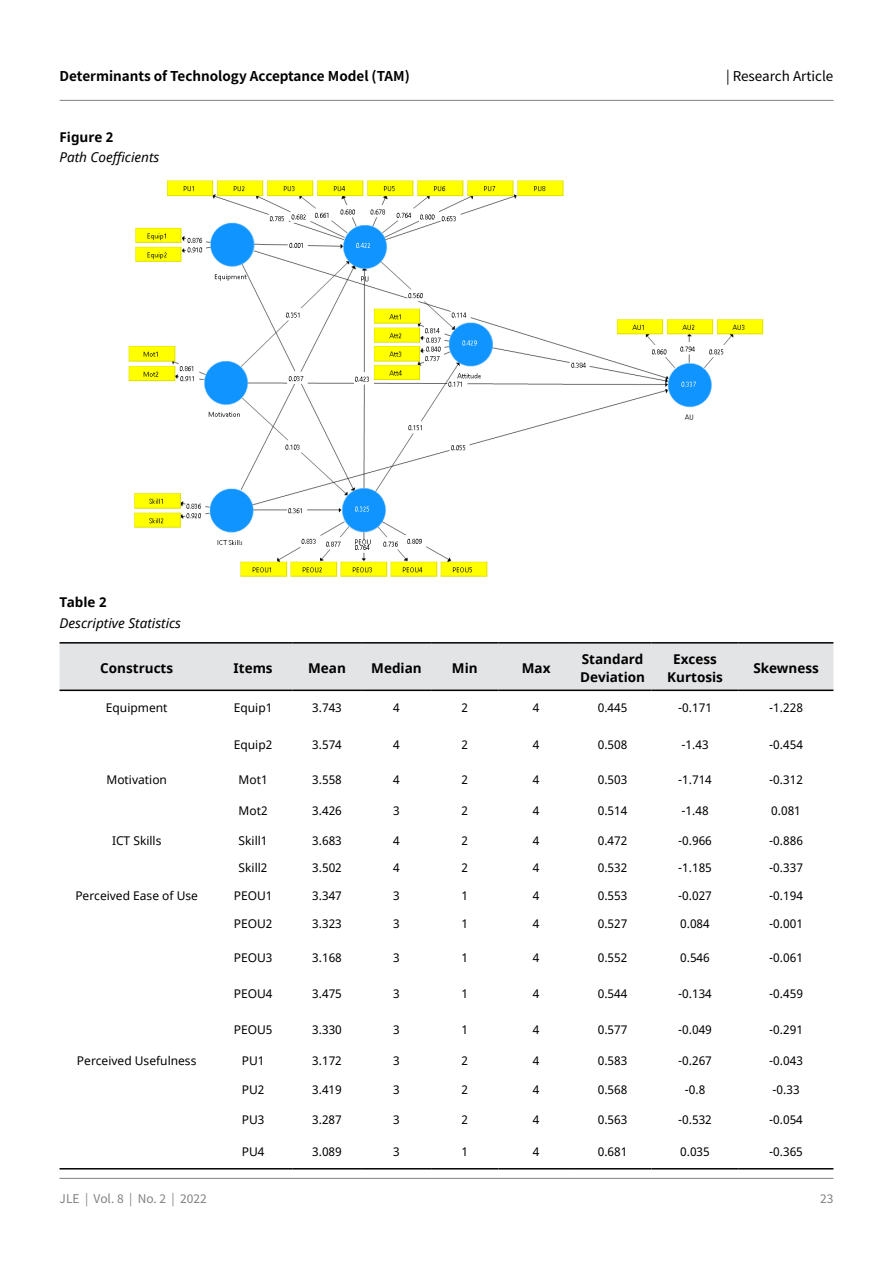
<style>
.page{position:relative;width:893px;height:1263px;background:#fff}
.page>*{position:absolute;margin:0;border:0;box-sizing:border-box;transform-origin:0 0}
.t1{font:700 13.5px/18px "Noto Sans";color:#000}
.t2{font:700 13.5px "Noto Sans JP";color:#000}
.t3{font:italic 13.5px "Noto Sans";color:#000}
.t4{font:13.5px "Noto Sans JP";color:#000}
.t5{font:12px "Noto Sans";color:#000}
.t6{font:12px "Noto Sans JP";color:#818084}
</style>
<div class="page">
<hr style="left:60px;top:100px;width:774px;height:1px;background:#818084">
<hr style="left:60px;top:1178px;width:773px;height:1px;background:#818084">
<img style="left:128px;top:180px;width:636px;height:397px">
<div style="left:60px;top:643px;width:773px;height:46px;background:#e3e4e6"></div>
<hr style="left:60px;top:642px;width:154px;height:1px;background:#000">
<hr style="left:214px;top:642px;width:78px;height:1px;background:#000">
<hr style="left:292px;top:642px;width:70px;height:1px;background:#000">
<hr style="left:362px;top:642px;width:69px;height:1px;background:#000">
<hr style="left:431px;top:642px;width:68px;height:1px;background:#000">
<hr style="left:499px;top:642px;width:75px;height:1px;background:#000">
<hr style="left:574px;top:642px;width:77px;height:1px;background:#000">
<hr style="left:651px;top:642px;width:88px;height:1px;background:#000">
<hr style="left:739px;top:642px;width:94px;height:1px;background:#000">
<hr style="left:60px;top:689px;width:154px;height:2px;background:#000">
<hr style="left:214px;top:689px;width:78px;height:2px;background:#000">
<hr style="left:292px;top:689px;width:70px;height:2px;background:#000">
<hr style="left:362px;top:689px;width:69px;height:2px;background:#000">
<hr style="left:431px;top:689px;width:68px;height:2px;background:#000">
<hr style="left:499px;top:689px;width:75px;height:2px;background:#000">
<hr style="left:574px;top:689px;width:77px;height:2px;background:#000">
<hr style="left:651px;top:689px;width:88px;height:2px;background:#000">
<hr style="left:739px;top:689px;width:94px;height:2px;background:#000">
<hr style="left:60px;top:1168px;width:154px;height:1px;background:#000">
<hr style="left:214px;top:1168px;width:78px;height:1px;background:#000">
<hr style="left:292px;top:1168px;width:70px;height:1px;background:#000">
<hr style="left:362px;top:1168px;width:69px;height:1px;background:#000">
<hr style="left:431px;top:1168px;width:68px;height:1px;background:#000">
<hr style="left:499px;top:1168px;width:75px;height:1px;background:#000">
<hr style="left:574px;top:1168px;width:77px;height:1px;background:#000">
<hr style="left:651px;top:1168px;width:88px;height:1px;background:#000">
<hr style="left:739px;top:1168px;width:94px;height:1px;background:#000">
<p class="t2" style="left:60px;top:68px;width:352px">Determinants of Technology Acceptance Model (TAM)</p>
<p class="t1" style="left:60px;top:128px;width:55px">Figure 2</p>
<p class="t3" style="left:60px;top:148px;width:101px">Path Coefficients</p>
<p class="t4" style="left:726px;top:68px;width:109px">| Research Article</p>
<p class="t1" style="left:60px;top:593px;width:49px">Table 2</p>
<p class="t3" style="left:60px;top:613px;width:123px">Descriptive Statistics</p>
<p class="t1" style="left:100px;top:659px;width:74px">Constructs</p>
<p class="t1" style="left:234px;top:659px;width:41px">Items</p>
<p class="t1" style="left:308px;top:659px;width:39px">Mean</p>
<p class="t1" style="left:371px;top:659px;width:52px">Median</p>
<p class="t1" style="left:452px;top:659px;width:27px">Min</p>
<p class="t1" style="left:522px;top:659px;width:30px">Max</p>
<p class="t1" style="left:580px;top:650px;width:66px">Standard<br>Deviation</p>
<p class="t1" style="left:667px;top:650px;width:57px;text-align:center">Excess<br>Kurtosis</p>
<p class="t1" style="left:753px;top:659px;width:67px">Skewness</p>
<p class="t5" style="left:106px;top:699px;width:63px">Equipment</p>
<p class="t5" style="left:234px;top:699px;width:40px">Equip1</p>
<p class="t5" style="left:312px;top:699px;width:31px">3.743</p>
<p class="t5" style="left:393px;top:699px;width:8px">4</p>
<p class="t5" style="left:462px;top:699px;width:8px">2</p>
<p class="t5" style="left:533px;top:699px;width:8px">4</p>
<p class="t5" style="left:598px;top:699px;width:31px">0.445</p>
<p class="t5" style="left:678px;top:699px;width:35px">-0.171</p>
<p class="t5" style="left:769px;top:699px;width:35px">-1.228</p>
<p class="t5" style="left:234px;top:737px;width:40px">Equip2</p>
<p class="t5" style="left:312px;top:737px;width:31px">3.574</p>
<p class="t5" style="left:393px;top:737px;width:8px">4</p>
<p class="t5" style="left:462px;top:737px;width:8px">2</p>
<p class="t5" style="left:533px;top:737px;width:8px">4</p>
<p class="t5" style="left:598px;top:737px;width:31px">0.508</p>
<p class="t5" style="left:681px;top:737px;width:29px">-1.43</p>
<p class="t5" style="left:769px;top:737px;width:35px">-0.454</p>
<p class="t5" style="left:106px;top:772px;width:62px">Motivation</p>
<p class="t5" style="left:239px;top:772px;width:31px">Mot1</p>
<p class="t5" style="left:312px;top:772px;width:31px">3.558</p>
<p class="t5" style="left:393px;top:772px;width:8px">4</p>
<p class="t5" style="left:462px;top:772px;width:8px">2</p>
<p class="t5" style="left:533px;top:772px;width:8px">4</p>
<p class="t5" style="left:598px;top:772px;width:31px">0.503</p>
<p class="t5" style="left:678px;top:772px;width:35px">-1.714</p>
<p class="t5" style="left:769px;top:772px;width:35px">-0.312</p>
<p class="t5" style="left:239px;top:802px;width:31px">Mot2</p>
<p class="t5" style="left:312px;top:802px;width:31px">3.426</p>
<p class="t5" style="left:393px;top:802px;width:8px">3</p>
<p class="t5" style="left:461px;top:802px;width:8px">2</p>
<p class="t5" style="left:533px;top:802px;width:8px">4</p>
<p class="t5" style="left:598px;top:802px;width:31px">0.514</p>
<p class="t5" style="left:681px;top:802px;width:29px">-1.48</p>
<p class="t5" style="left:771px;top:802px;width:31px">0.081</p>
<p class="t5" style="left:112px;top:832px;width:51px">ICT Skills</p>
<p class="t5" style="left:239px;top:832px;width:30px">Skill1</p>
<p class="t5" style="left:312px;top:832px;width:31px">3.683</p>
<p class="t5" style="left:393px;top:832px;width:8px">4</p>
<p class="t5" style="left:461px;top:832px;width:8px">2</p>
<p class="t5" style="left:533px;top:832px;width:8px">4</p>
<p class="t5" style="left:598px;top:832px;width:31px">0.472</p>
<p class="t5" style="left:678px;top:832px;width:35px">-0.966</p>
<p class="t5" style="left:769px;top:832px;width:35px">-0.886</p>
<p class="t5" style="left:239px;top:860px;width:30px">Skill2</p>
<p class="t5" style="left:312px;top:860px;width:31px">3.502</p>
<p class="t5" style="left:393px;top:860px;width:8px">4</p>
<p class="t5" style="left:461px;top:860px;width:8px">2</p>
<p class="t5" style="left:533px;top:860px;width:8px">4</p>
<p class="t5" style="left:598px;top:860px;width:31px">0.532</p>
<p class="t5" style="left:678px;top:860px;width:35px">-1.185</p>
<p class="t5" style="left:769px;top:860px;width:35px">-0.337</p>
<p class="t5" style="left:75px;top:887px;width:124px">Perceived Ease of Use</p>
<p class="t5" style="left:234px;top:887px;width:40px">PEOU1</p>
<p class="t5" style="left:312px;top:887px;width:31px">3.347</p>
<p class="t5" style="left:393px;top:887px;width:8px">3</p>
<p class="t5" style="left:461px;top:887px;width:8px">1</p>
<p class="t5" style="left:533px;top:887px;width:8px">4</p>
<p class="t5" style="left:598px;top:887px;width:31px">0.553</p>
<p class="t5" style="left:678px;top:887px;width:35px">-0.027</p>
<p class="t5" style="left:769px;top:887px;width:35px">-0.194</p>
<p class="t5" style="left:234px;top:916px;width:40px">PEOU2</p>
<p class="t5" style="left:312px;top:916px;width:31px">3.323</p>
<p class="t5" style="left:393px;top:916px;width:8px">3</p>
<p class="t5" style="left:461px;top:916px;width:8px">1</p>
<p class="t5" style="left:533px;top:916px;width:8px">4</p>
<p class="t5" style="left:598px;top:916px;width:31px">0.527</p>
<p class="t5" style="left:680px;top:916px;width:31px">0.084</p>
<p class="t5" style="left:769px;top:916px;width:35px">-0.001</p>
<p class="t5" style="left:234px;top:949px;width:40px">PEOU3</p>
<p class="t5" style="left:312px;top:949px;width:31px">3.168</p>
<p class="t5" style="left:393px;top:949px;width:8px">3</p>
<p class="t5" style="left:461px;top:949px;width:8px">1</p>
<p class="t5" style="left:533px;top:949px;width:8px">4</p>
<p class="t5" style="left:598px;top:949px;width:31px">0.552</p>
<p class="t5" style="left:680px;top:949px;width:31px">0.546</p>
<p class="t5" style="left:769px;top:949px;width:35px">-0.061</p>
<p class="t5" style="left:234px;top:985px;width:40px">PEOU4</p>
<p class="t5" style="left:312px;top:985px;width:31px">3.475</p>
<p class="t5" style="left:393px;top:985px;width:8px">3</p>
<p class="t5" style="left:461px;top:985px;width:8px">1</p>
<p class="t5" style="left:533px;top:985px;width:8px">4</p>
<p class="t5" style="left:598px;top:985px;width:31px">0.544</p>
<p class="t5" style="left:678px;top:985px;width:35px">-0.134</p>
<p class="t5" style="left:769px;top:985px;width:35px">-0.459</p>
<p class="t5" style="left:234px;top:1021px;width:40px">PEOU5</p>
<p class="t5" style="left:312px;top:1021px;width:31px">3.330</p>
<p class="t5" style="left:393px;top:1021px;width:8px">3</p>
<p class="t5" style="left:461px;top:1021px;width:8px">1</p>
<p class="t5" style="left:533px;top:1021px;width:8px">4</p>
<p class="t5" style="left:598px;top:1021px;width:31px">0.577</p>
<p class="t5" style="left:678px;top:1021px;width:35px">-0.049</p>
<p class="t5" style="left:769px;top:1021px;width:35px">-0.291</p>
<p class="t5" style="left:77px;top:1052px;width:121px">Perceived Usefulness</p>
<p class="t5" style="left:242px;top:1052px;width:24px">PU1</p>
<p class="t5" style="left:312px;top:1052px;width:31px">3.172</p>
<p class="t5" style="left:393px;top:1052px;width:8px">3</p>
<p class="t5" style="left:461px;top:1052px;width:8px">2</p>
<p class="t5" style="left:533px;top:1052px;width:8px">4</p>
<p class="t5" style="left:598px;top:1052px;width:31px">0.583</p>
<p class="t5" style="left:678px;top:1052px;width:35px">-0.267</p>
<p class="t5" style="left:769px;top:1052px;width:35px">-0.043</p>
<p class="t5" style="left:242px;top:1081px;width:24px">PU2</p>
<p class="t5" style="left:312px;top:1081px;width:31px">3.419</p>
<p class="t5" style="left:393px;top:1081px;width:8px">3</p>
<p class="t5" style="left:461px;top:1081px;width:8px">2</p>
<p class="t5" style="left:533px;top:1081px;width:8px">4</p>
<p class="t5" style="left:598px;top:1081px;width:31px">0.568</p>
<p class="t5" style="left:685px;top:1081px;width:22px">-0.8</p>
<p class="t5" style="left:772px;top:1081px;width:29px">-0.33</p>
<p class="t5" style="left:242px;top:1111px;width:24px">PU3</p>
<p class="t5" style="left:312px;top:1111px;width:31px">3.287</p>
<p class="t5" style="left:393px;top:1111px;width:8px">3</p>
<p class="t5" style="left:461px;top:1111px;width:8px">2</p>
<p class="t5" style="left:533px;top:1111px;width:8px">4</p>
<p class="t5" style="left:598px;top:1111px;width:31px">0.563</p>
<p class="t5" style="left:678px;top:1111px;width:35px">-0.532</p>
<p class="t5" style="left:769px;top:1111px;width:35px">-0.054</p>
<p class="t5" style="left:242px;top:1144px;width:24px">PU4</p>
<p class="t5" style="left:312px;top:1144px;width:31px">3.089</p>
<p class="t5" style="left:393px;top:1144px;width:8px">3</p>
<p class="t5" style="left:461px;top:1144px;width:8px">1</p>
<p class="t5" style="left:533px;top:1144px;width:8px">4</p>
<p class="t5" style="left:598px;top:1144px;width:31px">0.681</p>
<p class="t5" style="left:680px;top:1144px;width:31px">0.035</p>
<p class="t5" style="left:769px;top:1144px;width:35px">-0.365</p>
<p class="t6" style="left:60px;top:1192px;width:149px">JLE | Vol. 8 | No. 2 | 2022</p>
<p class="t6" style="left:820px;top:1192px;width:15px">23</p>
</div>
